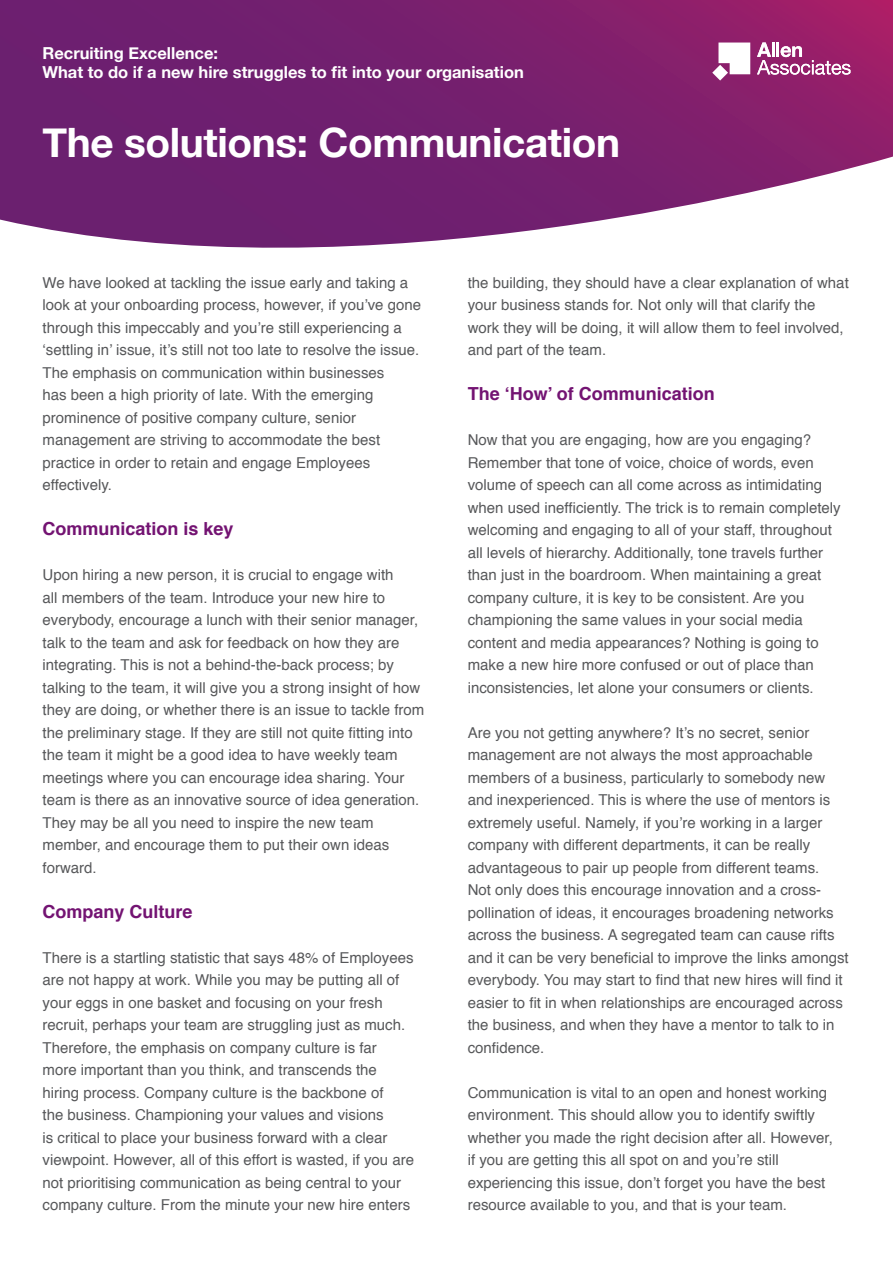
<style>
.page{position:relative;width:893px;height:1263px;background:#fff}
.page>*{position:absolute;margin:0;border:0;box-sizing:border-box;transform-origin:0 0}
.t1{font:700 40.5px "Helvetica Neue";letter-spacing:-.01em;color:#fff}
.t2{font:700 18px "Helvetica";color:#731372}
.t3{font:700 16.5px "Helvetica Neue";color:#fff}
.t4{font:15px/22.5px "Helvetica";color:#57585a}
</style>
<div class="page">
<svg style="left:0;top:0;width:893px;height:248px;background:#84367c"></svg>
<svg style="left:712px;top:43px;width:38px;height:38px"></svg>
<svg style="left:757px;top:43px;width:93px;height:32px"></svg>
<p class="t3" style="left:43px;top:40px;width:177px">Recruiting Excellence:</p>
<p class="t3" style="left:43px;top:60px;width:483px">What to do if a new hire struggles to fit into your organisation</p>
<p class="t1" style="left:43px;top:111px;width:579px">The solutions: Communication</p>
<p class="t4" style="left:43px;top:272px;width:380px">We have looked at tackling the issue early and taking a look at your onboarding process, however, if you’ve gone through this impeccably and you’re still experiencing a ‘settling in’ issue, it’s still not too late to resolve the issue.</p>
<p class="t4" style="left:43px;top:362px;width:343px">The emphasis on communication within businesses has been a high priority of late. With the emerging prominence of positive company culture, senior management are striving to accommodate the best practice in order to retain and engage Employees effectively.</p>
<p class="t2" style="left:43px;top:514px;width:193px">Communication is key</p>
<p class="t4" style="left:43px;top:564px;width:383px">Upon hiring a new person, it is crucial to engage with<br>all members of the team. Introduce your new hire to everybody, encourage a lunch with their senior manager, talk to the team and ask for feedback on how they are integrating. This is not a behind-the-back process; by talking to the team, it will give you a strong insight of how they are doing, or whether there is an issue to tackle from the preliminary stage. If they are still not quite fitting into the team it might be a good idea to have weekly team meetings where you can encourage idea sharing. Your team is there as an innovative source of idea generation.<br>They may be all you need to inspire the new team member, and encourage them to put their own ideas forward.</p>
<p class="t2" style="left:43px;top:897px;width:152px">Company Culture</p>
<p class="t4" style="left:43px;top:947px;width:373px">There is a startling statistic that says 48% of Employees are not happy at work. While you may be putting all of your eggs in one basket and focusing on your fresh recruit, perhaps your team are struggling just as much.<br>Therefore, the emphasis on company culture is far more important than you think, and transcends the hiring process. Company culture is the backbone of<br>the business. Championing your values and visions<br>is critical to place your business forward with a clear viewpoint. However, all of this effort is wasted, if you are not prioritising communication as being central to your company culture. From the minute your new hire enters</p>
<p class="t4" style="left:468px;top:272px;width:383px">the building, they should have a clear explanation of what your business stands for. Not only will that clarify the work they will be doing, it will allow them to feel involved, and part of the team.</p>
<p class="t2" style="left:468px;top:379px;width:249px">The ‘How’ of Communication</p>
<p class="t4" style="left:468px;top:429px;width:374px">Now that you are engaging, how are you engaging?<br>Remember that tone of voice, choice of words, even volume of speech can all come across as intimidating when used inefficiently. The trick is to remain completely welcoming and engaging to all of your staff, throughout all levels of hierarchy. Additionally, tone travels further than just in the boardroom. When maintaining a great company culture, it is key to be consistent. Are you championing the same values in your social media content and media appearances? Nothing is going to make a new hire more confused or out of place than inconsistencies, let alone your consumers or clients.</p>
<p class="t4" style="left:468px;top:722px;width:382px">Are you not getting anywhere? It’s no secret, senior management are not always the most approachable members of a business, particularly to somebody new and inexperienced. This is where the use of mentors is extremely useful. Namely, if you’re working in a larger company with different departments, it can be really advantageous to pair up people from different teams.<br>Not only does this encourage innovation and a cross&shy;pollination of ideas, it encourages broadening networks across the business. A segregated team can cause rifts and it can be very beneficial to improve the links amongst everybody. You may start to find that new hires will find it easier to fit in when relationships are encouraged across the business, and when they have a mentor to talk to in confidence.</p>
<p class="t4" style="left:468px;top:1082px;width:367px">Communication is vital to an open and honest working environment. This should allow you to identify swiftly whether you made the right decision after all. However, if you are getting this all spot on and you’re still experiencing this issue, don’t forget you have the best resource available to you, and that is your team.</p>
</div>
